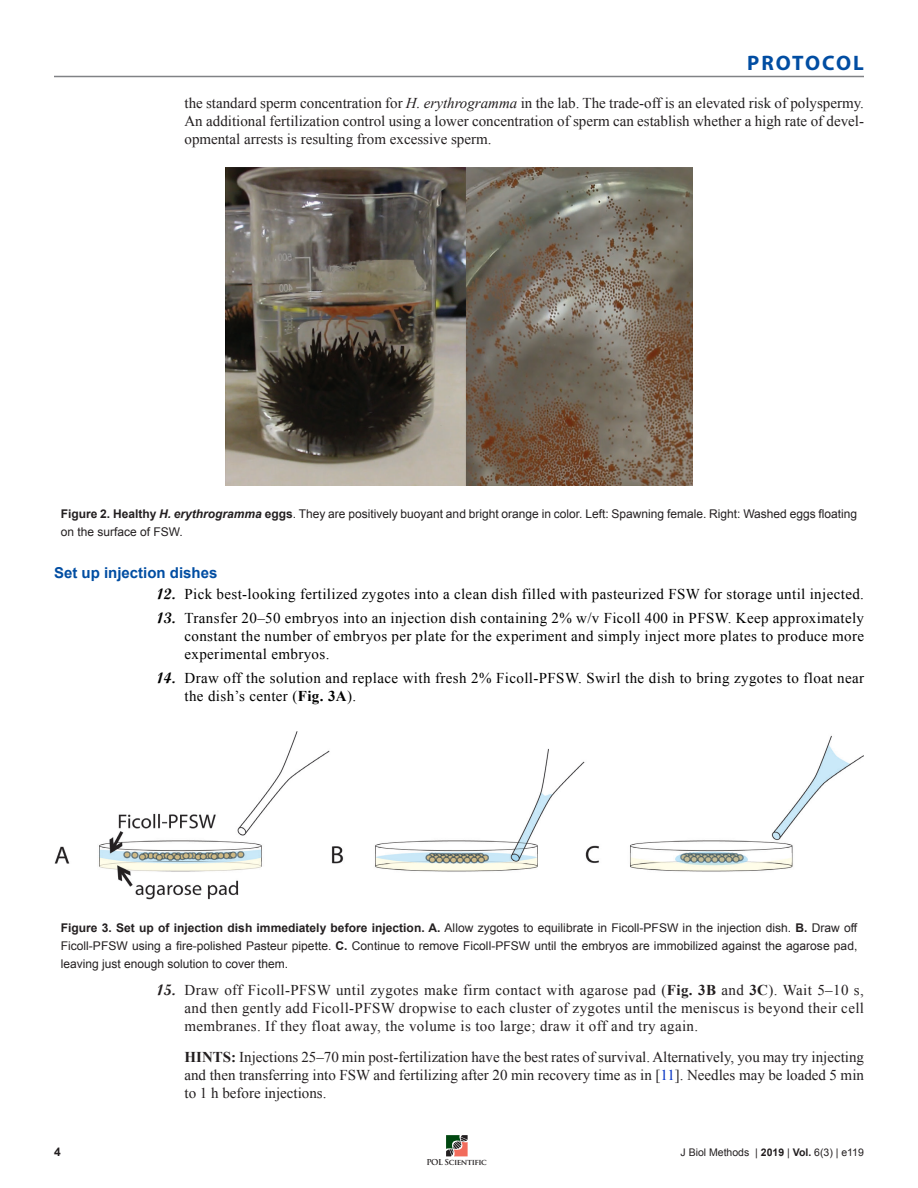
<style>
.page{position:relative;width:918px;height:1188px;background:#fff}
.page>*{position:absolute;margin:0;border:0;box-sizing:border-box;transform-origin:0 0}
.t1{font:700 21px "Myriad Pro";letter-spacing:.09em;color:#014da2}
.Body_-_Procedure_-in{font:15px/18px "Times New Roman";letter-spacing:.005em;color:#231f20;text-align:justify}
.t2{font:15px/18px "Times New Roman";letter-spacing:.025em;color:#000;text-align:justify}
.Tip_Caution_-_proced{font:15px/18px "Times New Roman";color:#231f20;text-align:justify}
.Subhead_-_Procedure{font:700 15px "Arial";color:#014da2}
.Figure_Legend_-_Span{font:12px/18px "Arial";color:#231f20}
.t3{font:700 12px "Arial";color:#231f20}
.t4{font:10.5px "Arial";color:#231f20}
.t5{font:700 7.95px "Trajan Pro";letter-spacing:-.05em;color:#231f20}
.s1{font-style:italic}
.s2{font-weight:700}
.s3{font-weight:700;font-style:italic}
.s4{font-family:"Script MT Bold"}
.s5{color:#231f20}
.s6{color:#002fc4}
</style>
<div class="page">
<svg style="left:446px;top:1135px;width:22px;height:21px"></svg>
<hr style="left:54px;top:76px;width:810px;height:1px;background:#808285">
<img style="left:225px;top:167px;width:468px;height:319px">
<img style="left:54px;top:732px;width:810px;height:168px">
<h1 class="t1" style="left:747px;top:49px;width:118px">PROTOCOL</h1>
<p class="Body_-_Procedure_-in" style="left:184px;top:94px;width:681px">the standard sperm concentration for <span class="s1">H. erythrogramma</span> in the lab. The trade-off is an elevated risk of polyspermy.<br>An additional fertilization control using a lower concentration of sperm can establish whether a high rate of devel&shy;opmental arrests is resulting from excessive sperm.</p>
<p class="Figure_Legend_-_Span" style="left:61px;top:504px;width:798px"><span class="s2">Figure 2. Healthy</span> <span class="s3">H. erythrogramma</span> <span class="s2">eggs</span>. They are positively buoyant and bright orange in color. Left: Spawning female. Right: Washed eggs floating on the surface of FSW.</p>
<p class="Subhead_-_Procedure" style="left:54px;top:562px;width:165px">Set up injection dishes</p>
<p class="t2" style="left:158px;top:584px;width:708px"><span class="s4">12.</span> Pick best-looking fertilized zygotes into a clean dish filled with pasteurized FSW for storage until injected.</p>
<p class="t2" style="left:184px;top:608px;width:681px;text-indent:-27px"><span class="s4">13.</span> Transfer 20<span class="s5">–</span>50 embryos into an injection dish containing 2% w/v Ficoll 400 in PFSW. Keep approximately constant the number of embryos per plate for the experiment and simply inject more plates to produce more experimental embryos.</p>
<p class="t2" style="left:184px;top:668px;width:681px;text-indent:-27px"><span class="s4">14.</span> Draw off the solution and replace with fresh 2% Ficoll-PFSW. Swirl the dish to bring zygotes to float near the dish’s center (<span class="s2">Fig. 3A</span>).</p>
<p class="Figure_Legend_-_Span" style="left:61px;top:918px;width:798px;text-align:justify"><span class="s2">Figure 3. Set up of injection dish immediately before injection. A.</span> Allow zygotes to equilibrate in Ficoll-PFSW in the injection dish. <span class="s2">B.</span> Draw off Ficoll-PFSW using a fire-polished Pasteur pipette. <span class="s2">C.</span> Continue to remove Ficoll-PFSW until the embryos are immobilized against the agarose pad, leaving just enough solution to cover them.</p>
<p class="Body_-_Procedure_-in" style="left:184px;top:980px;width:681px;text-indent:-27px"><span class="s4">15.</span> Draw off Ficoll-PFSW until zygotes make firm contact with agarose pad (<span class="s2">Fig. 3B</span> and <span class="s2">3C</span>). Wait 5–10 s, and then gently add Ficoll-PFSW dropwise to each cluster of zygotes until the meniscus is beyond their cell membranes. If they float away, the volume is too large; draw it off and try again.</p>
<p class="Tip_Caution_-_proced" style="left:184px;top:1048px;width:681px"><span class="s2">HINTS:</span> Injections 25–70 min post-fertilization have the best rates of survival. Alternatively, you may try injecting and then transferring into FSW and fertilizing after 20 min recovery time as in [<span class="s6">11</span>]. Needles may be loaded 5 min to 1 h before injections.</p>
<p class="t3" style="left:54px;top:1144px;width:8px">4</p>
<p class="t4" style="left:681px;top:1145px;width:185px">J Biol Methods | <span class="s2">2019</span> | <span class="s2">Vol.</span> 6(3) | e119</p>
<p class="t5" style="left:427px;top:1158px;width:62px">POL Scientific</p>
</div>
